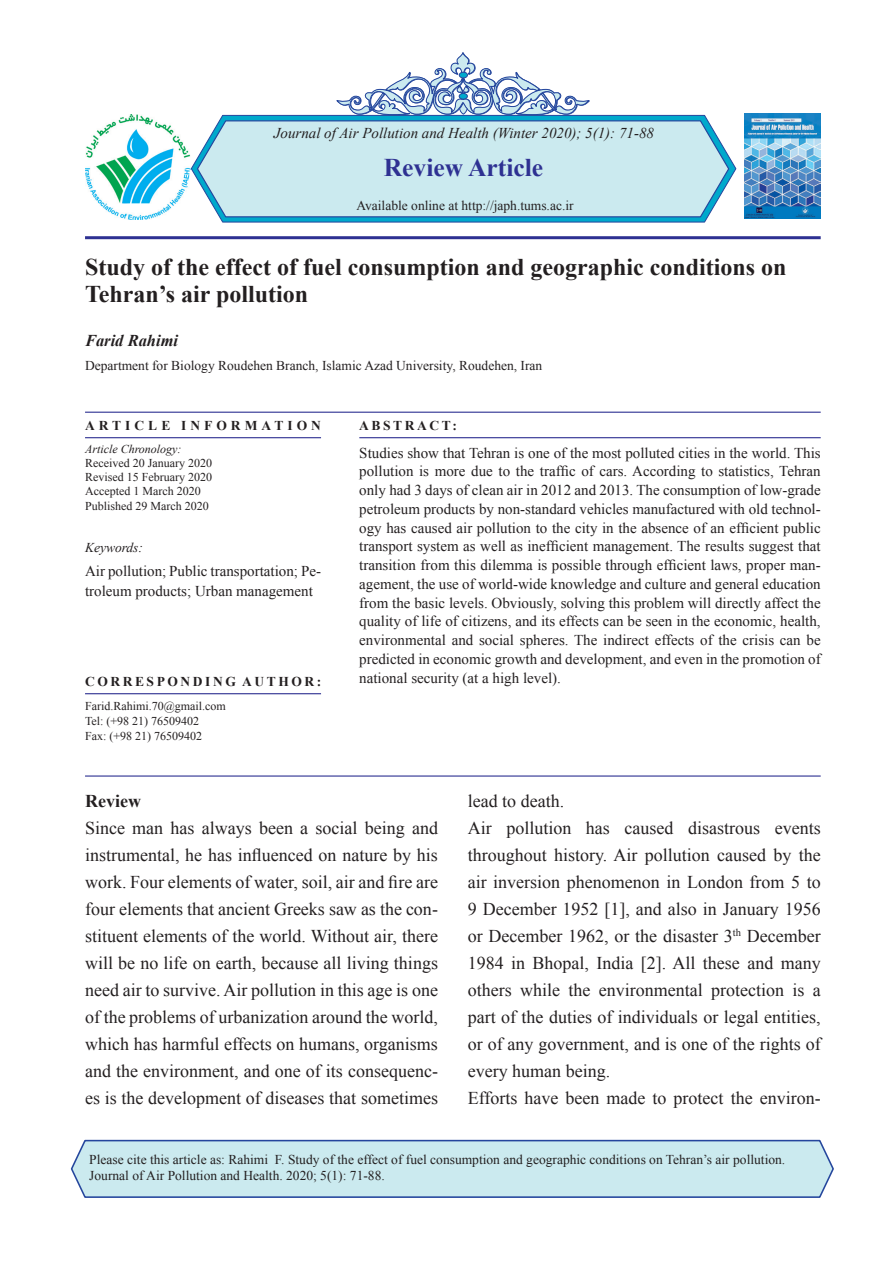
<style>
.page{position:relative;width:893px;height:1263px;background:#fff}
.page>*{position:absolute;margin:0;border:0;box-sizing:border-box;transform-origin:0 0}
.t1{font:700 25.5px "Times New Roman";color:#2e3192}
.t2{font:700 24px/27.6px "Times New Roman";color:#231f20}
.t3{font:18px/27px "Times New Roman";color:#231f20;text-align:justify}
.t4{font:700 18px "Times New Roman";color:#231f20}
.t5{font:italic 700 16.5px "Times New Roman";color:#231f20}
.t6{font:15px/18.8px "Times New Roman";color:#231f20;text-align:justify}
.t7{font:italic 15px "Times New Roman";color:#231f20}
.t8{font:13.5px/16.5px "Times New Roman";color:#231f20}
.t9{font:700 13.5px "Times New Roman";letter-spacing:.19em;color:#231f20}
.t10{font:700 13.5px "Times New Roman";letter-spacing:.3em;color:#231f20}
.t11{font:italic 13.5px "Times New Roman";color:#231f20}
.t12{font:12px "Times New Roman";color:#231f20}
.t13{font:italic 12px "Times New Roman";color:#231f20}
</style>
<div class="page">
<svg style="left:70px;top:1139px;width:764px;height:59px;background:#c3e1ea"></svg>
<svg style="left:336px;top:52px;width:254px;height:63px"></svg>
<svg style="left:460px;top:103px;width:7px;height:11px"></svg>
<div style="left:459px;top:103px;width:8px;height:11px;border:1px solid #25469d;border-radius:50%"></div>
<div style="left:459px;top:72px;width:8px;height:6px;background:#00a9cc;border-radius:50%"></div>
<div style="left:459px;top:72px;width:9px;height:6px;border:1px solid #25469d;border-radius:50%"></div>
<div style="left:459px;top:93px;width:8px;height:6px;background:#00a9cc;border-radius:50%"></div>
<div style="left:459px;top:93px;width:9px;height:6px;border:1px solid #25469d;border-radius:50%"></div>
<svg style="left:190px;top:115px;width:547px;height:108px;fill:#00a9cc"></svg>
<svg style="left:196px;top:120px;width:534px;height:98px;background:#c2e4ec"></svg>
<hr style="left:85px;top:236px;width:736px;height:3px;background:#2e3192">
<hr style="left:85px;top:412px;width:736px;height:1px;background:#2e3192">
<hr style="left:85px;top:775px;width:736px;height:2px;background:#2e3192">
<hr style="left:85px;top:693px;width:236px;height:1px;background:#2e3192">
<hr style="left:359px;top:437px;width:462px;height:1px;background:#2e3192">
<hr style="left:85px;top:437px;width:236px;height:1px;background:#2e3192">
<img style="left:744px;top:113px;width:77px;height:105px">
<img style="left:85px;top:114px;width:105px;height:105px">
<p class="t7" style="left:274px;top:123px;width:382px">Journal of Air Pollution and Health (Winter 2020); 5(1): 71-88</p>
<p class="t1" style="left:384px;top:150px;width:161px">Review Article</p>
<p class="t8" style="left:356px;top:197px;width:219px">Available online at http://japh.tums.ac.ir</p>
<p class="t2" style="left:85px;top:252px;width:703px">Study of the effect of fuel consumption and geographic conditions on<br>Tehran’s air pollution</p>
<p class="t5" style="left:85px;top:329px;width:95px">Farid Rahimi</p>
<p class="t8" style="left:85px;top:357px;width:459px">Department for Biology Roudehen Branch, Islamic Azad University, Roudehen, Iran</p>
<p class="t10" style="left:85px;top:417px;width:237px">ARTICLE INFORMATION</p>
<p class="t13" style="left:85px;top:441px;width:98px">Article Chronology:</p>
<p class="t12" style="left:85px;top:455px;width:128px">Received 20 January 2020</p>
<p class="t12" style="left:85px;top:469px;width:128px">Revised 15 February 2020</p>
<p class="t12" style="left:85px;top:483px;width:117px">Accepted 1 March 2020</p>
<p class="t12" style="left:85px;top:498px;width:125px">Published 29 March 2020</p>
<p class="t11" style="left:85px;top:538px;width:59px">Keywords:</p>
<p class="t6" style="left:85px;top:561px;width:237px;line-height:19.5px">Air pollution; Public transportation; Pe&shy;troleum products; Urban management</p>
<p class="t9" style="left:85px;top:672px;width:238px">CORRESPONDING AUTHOR:</p>
<p class="t12" style="left:85px;top:698px;width:142px">Farid.Rahimi.70@gmail.com</p>
<p class="t12" style="left:85px;top:713px;width:116px">Tel: (+98 21) 76509402</p>
<p class="t12" style="left:85px;top:728px;width:119px">Fax: (+98 21) 76509402</p>
<p class="t9" style="left:359px;top:416px;width:99px">ABSTRACT:</p>
<p class="t6" style="left:359px;top:443px;width:463px">Studies show that Tehran is one of the most polluted cities in the world. This pollution is more due to the traffic of cars. According to statistics, Tehran only had 3 days of clean air in 2012 and 2013. The consumption of low-grade petroleum products by non-standard vehicles manufactured with old technol&shy;ogy has caused air pollution to the city in the absence of an efficient public transport system as well as inefficient management. The results suggest that transition from this dilemma is possible through efficient laws, proper man&shy;agement, the use of world-wide knowledge and culture and general education from the basic levels. Obviously, solving this problem will directly affect the quality of life of citizens, and its effects can be seen in the economic, health, environmental and social spheres. The indirect effects of the crisis can be predicted in economic growth and development, and even in the promotion of national security (at a high level).</p>
<p class="t4" style="left:85px;top:788px;width:57px">Review</p>
<p class="t3" style="left:85px;top:814px;width:354px">Since man has always been a social being and instrumental, he has influenced on nature by his work. Four elements of water, soil, air and fire are four elements that ancient Greeks saw as the con&shy;stituent elements of the world. Without air, there will be no life on earth, because all living things need air to survive. Air pollution in this age is one of the problems of urbanization around the world, which has harmful effects on humans, organisms and the environment, and one of its consequenc&shy;es is the development of diseases that sometimes</p>
<p class="t3" style="left:468px;top:787px;width:98px">lead to death.</p>
<p class="t3" style="left:468px;top:814px;width:354px">Air pollution has caused disastrous events throughout history. Air pollution caused by the air inversion phenomenon in London from 5 to 9 December 1952 [1], and also in January 1956 or December 1962, or the disaster 3<sup>th</sup> December 1984 in Bhopal, India [2]. All these and many others while the environmental protection is a part of the duties of individuals or legal entities, or of any government, and is one of the rights of every human being.</p>
<p class="t3" style="left:468px;top:1084px;width:354px">Efforts have been made to protect the environ-</p>
<p class="t8" style="left:89px;top:1151px;width:697px">Please cite this article as: Rahimi F. Study of the effect of fuel consumption and geographic conditions on Tehran’s air pollution.<br>Journal of Air Pollution and Health. 2020; 5(1): 71-88.</p>
</div>
